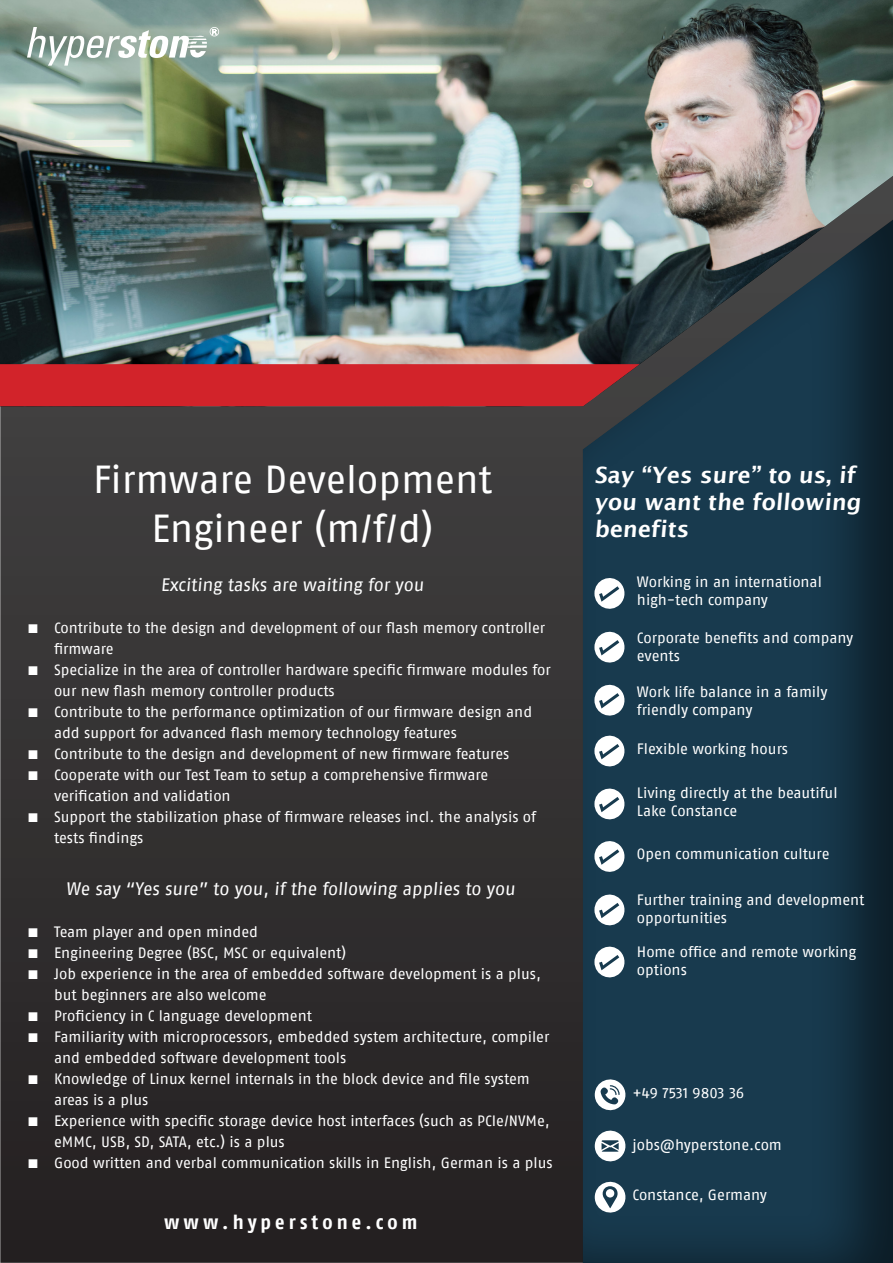
<style>
.page{position:relative;width:893px;height:1263px;background:#fff}
.page>*{position:absolute;margin:0;border:0;box-sizing:border-box;transform-origin:0 0}
.t1{font:39px/48.6px "Fago No Regular LF";letter-spacing:-.005em;color:#fff;text-align:center}
.t2{font:600 22.5px/27px "Lucida Sans";color:#fff}
.t3{font:19.95px "Fago Co Bold Lf";letter-spacing:.2em;color:#fff;scale:1.05 1}
.t4{font:18px "Fago No Regular LF";color:#fff}
.t5{font:15px/18px "Fago No Regular LF";letter-spacing:-.005em;color:#fff}
.s1{font-family:"Lucida Sans Unicode"}
</style>
<div class="page">
<svg style="left:0;top:406px;width:569px;height:857px;background:#322f30"></svg>
<div style="left:569px;top:210px;width:324px;height:1053px;background:#000;opacity:.52"></div>
<svg style="left:595px;top:1074px;width:32px;height:41px"></svg>
<svg style="left:595px;top:1125px;width:32px;height:41px"></svg>
<svg style="left:595px;top:1177px;width:32px;height:41px"></svg>
<img style="left:0;top:0;width:893px;height:406px">
<svg style="left:594px;top:573px;width:32px;height:41px"></svg>
<svg style="left:594px;top:627px;width:32px;height:41px"></svg>
<svg style="left:594px;top:680px;width:32px;height:41px"></svg>
<svg style="left:594px;top:730px;width:32px;height:41px"></svg>
<svg style="left:594px;top:783px;width:32px;height:41px"></svg>
<svg style="left:594px;top:836px;width:32px;height:47px"></svg>
<svg style="left:594px;top:889px;width:32px;height:41px"></svg>
<svg style="left:594px;top:941px;width:32px;height:41px"></svg>
<svg style="left:27px;top:27px;width:192px;height:39px"></svg>
<div style="left:0;top:364px;width:640px;height:42px;background:#d2232a"></div>
<h1 class="t1" style="left:93px;top:455px;width:400px">Firmware Development<br>Engineer (m/f/d)</h1>
<p class="t4" style="left:161px;top:575px;width:266px">Exciting tasks are waiting for you</p>
<p class="t5" style="left:27px;top:619px;width:520px"><span class="s1">∎</span> Contribute to the design and development of our flash memory controller</p>
<p class="t5" style="left:54px;top:640px;width:61px">firmware</p>
<p class="t5" style="left:27px;top:661px;width:525px"><span class="s1">∎</span> Specialize in the area of controller hardware specific firmware modules for</p>
<p class="t5" style="left:54px;top:682px;width:282px">our new flash memory controller products</p>
<p class="t5" style="left:27px;top:703px;width:507px"><span class="s1">∎</span> Contribute to the performance optimization of our firmware design and</p>
<p class="t5" style="left:54px;top:724px;width:404px">add support for advanced flash memory technology features</p>
<p class="t5" style="left:27px;top:745px;width:484px"><span class="s1">∎</span> Contribute to the design and development of new firmware features</p>
<p class="t5" style="left:27px;top:766px;width:463px"><span class="s1">∎</span> Cooperate with our Test Team to setup a comprehensive firmware</p>
<p class="t5" style="left:54px;top:787px;width:178px">verification and validation</p>
<p class="t5" style="left:27px;top:808px;width:511px"><span class="s1">∎</span> Support the stabilization phase of firmware releases incl. the analysis of</p>
<p class="t5" style="left:54px;top:829px;width:91px">tests findings</p>
<p class="t4" style="left:66px;top:879px;width:452px">We say “Yes sure” to you, if the following applies to you</p>
<p class="t5" style="left:27px;top:923px;width:232px"><span class="s1">∎</span> Team player and open minded</p>
<p class="t5" style="left:27px;top:944px;width:320px"><span class="s1">∎</span> Engineering Degree (BSC, MSC or equivalent)</p>
<p class="t5" style="left:27px;top:965px;width:515px"><span class="s1">∎</span> Job experience in the area of embedded software development is a plus,</p>
<p class="t5" style="left:54px;top:986px;width:214px">but beginners are also welcome</p>
<p class="t5" style="left:27px;top:1007px;width:286px"><span class="s1">∎</span> Proficiency in C language development</p>
<p class="t5" style="left:27px;top:1028px;width:524px"><span class="s1">∎</span> Familiarity with microprocessors, embedded system architecture, compiler</p>
<p class="t5" style="left:54px;top:1049px;width:294px">and embedded software development tools</p>
<p class="t5" style="left:27px;top:1070px;width:504px"><span class="s1">∎</span> Knowledge of Linux kernel internals in the block device and file system</p>
<p class="t5" style="left:54px;top:1091px;width:96px">areas is a plus</p>
<p class="t5" style="left:27px;top:1112px;width:524px"><span class="s1">∎</span> Experience with specific storage device host interfaces (such as PCIe/NVMe,</p>
<p class="t5" style="left:54px;top:1133px;width:232px">eMMC, USB, SD, SATA, etc.) is a plus</p>
<p class="t5" style="left:27px;top:1154px;width:527px"><span class="s1">∎</span> Good written and verbal communication skills in English, German is a plus</p>
<h3 class="t3" style="left:164px;top:1210px;width:243px">www.hyperstone.com</h3>
<h2 class="t2" style="left:594px;top:461px;width:270px">Say “Yes sure” to us, if you want the following benefits</h2>
<p class="t5" style="left:637px;top:573px;width:186px">Working in an international high-tech company</p>
<p class="t5" style="left:637px;top:629px;width:218px">Corporate benefits and company events</p>
<p class="t5" style="left:637px;top:682px;width:192px">Work life balance in a family friendly company</p>
<p class="t5" style="left:637px;top:739px;width:153px">Flexible working hours</p>
<p class="t5" style="left:637px;top:783px;width:202px">Living directly at the beautiful<br>Lake Constance</p>
<p class="t5" style="left:637px;top:844px;width:194px">Open communication culture</p>
<p class="t5" style="left:637px;top:891px;width:229px">Further training and development opportunities</p>
<p class="t5" style="left:637px;top:943px;width:221px">Home office and remote working options</p>
<p class="t5" style="left:632px;top:1083px;width:113px">+49 7531 9803 36</p>
<p class="t5" style="left:632px;top:1135px;width:151px">jobs@hyperstone.com</p>
<p class="t5" style="left:632px;top:1186px;width:136px">Constance, Germany</p>
</div>
